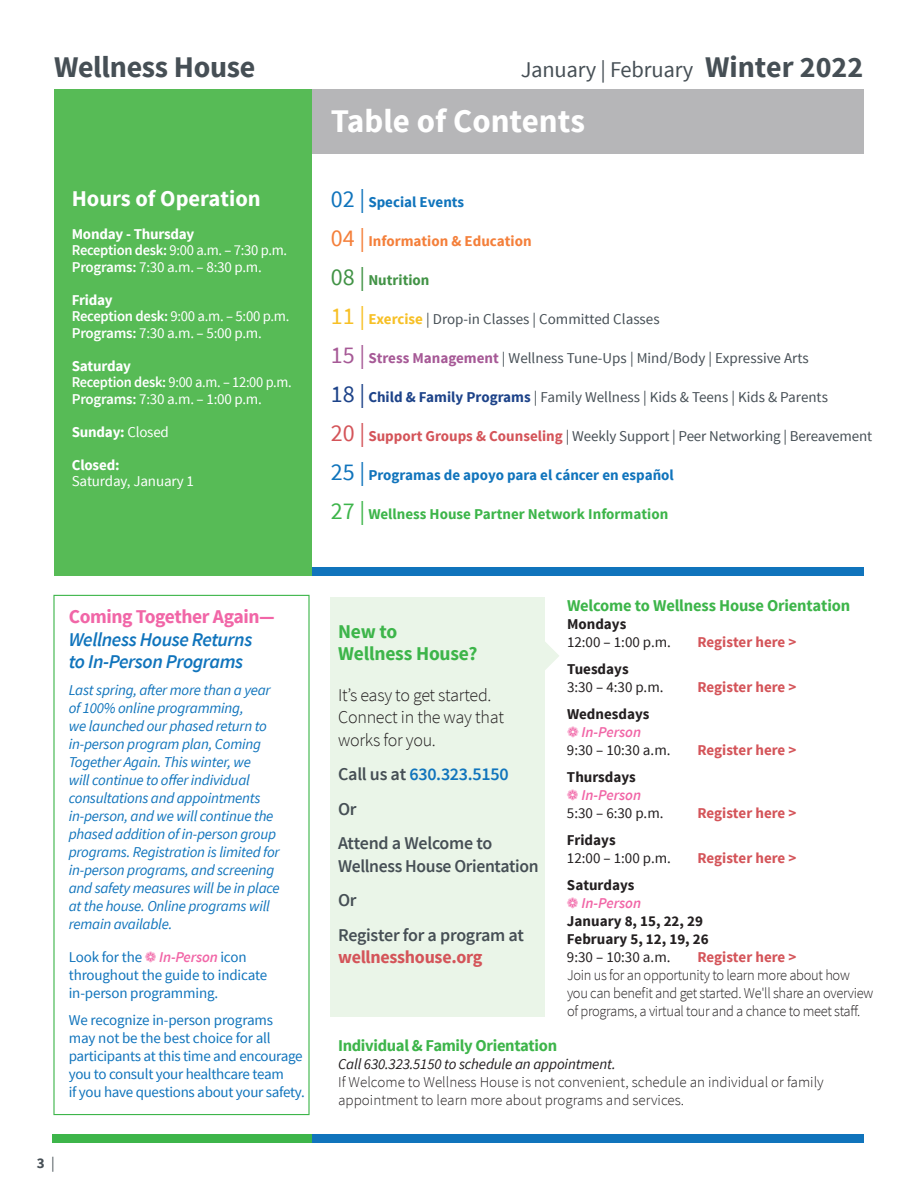
<style>
.page{position:relative;width:918px;height:1188px;background:#fff}
.page>*{position:absolute;margin:0;border:0;box-sizing:border-box;transform-origin:0 0}
.t1{font:700 33px "Source Sans Pro";color:#fff}
.t2{font:700 30px "Source Sans Pro";letter-spacing:-.01em;color:#464f55}
.t3{font:22.5px "Source Sans Pro";letter-spacing:-.01em;color:#464f55}
.t4{font:700 22.5px "Source Sans Pro";color:#fff}
.t5{font:italic 600 19.5px/22.5px "Source Sans Pro";letter-spacing:-.02em;color:#1074bc}
.t6{font:700 19.5px "Source Sans Pro";letter-spacing:-.02em;color:#f166a7}
.t7{font:700 19.5px/22.5px "Source Sans Pro";letter-spacing:-.01em;color:#3db54a}
.t8{font:600 18px/34.5px "Source Sans Pro";letter-spacing:-.015em;color:#464f55}
.t9{font:300 18px/22.5px "Source Sans Pro";letter-spacing:-.015em;color:#231f20}
.t10{font:700 18px "Source Sans Pro";letter-spacing:-.015em;color:#d45459}
.t11{font:700 16.5px "Source Sans Pro";letter-spacing:-.02em;color:#3db54a}
.t12{font:italic 15px/18px "Source Sans Pro";letter-spacing:-.015em;color:#1074bc}
.t13{font:15px "Source Sans Pro";color:#464f55}
.t14{font:15px/18px "Source Sans Pro";letter-spacing:-.02em;color:#1074bc}
.t15{font:15px/16.5px "Source Sans Pro";letter-spacing:-.015em;color:#fff}
.t16{font:300 15px/18px "Source Sans Pro";letter-spacing:-.02em;color:#231f20;scale:.96 1}
.t17{font:300 15px/18px "Source Sans Pro";color:#231f20}
.t18{font:700 15px/18px "Source Sans Pro";color:#231f20}
.t19{font:15px "Source Sans Pro";color:#231f20}
.t20{font:700 15px "Source Sans Pro";color:#d45459}
.t21{font:15px/16.5px "Source Sans Pro";letter-spacing:-.015em;color:#fff;scale:.96 1}
.t22{font:700 15px "Source Sans Pro";color:#1074bc}
.t23{font:700 15px "Source Sans Pro";color:#3db54a}
.t24{font:italic 15px "Source Sans Pro";letter-spacing:-.01em;color:#231f20}
.t25{font:italic 600 15px "Source Sans Pro";color:#f166a7}
.t26{font:700 15px "Source Sans Pro";color:#f47f3a}
.t27{font:700 15px "Source Sans Pro";letter-spacing:-.015em;color:#fff}
.t28{font:700 15px "Source Sans Pro";color:#429346}
.t29{font:700 15px "Source Sans Pro";color:#464f55}
.s1{font-weight:700;font-size:30px}
.s2{font-weight:400;font-size:24px}
.s3{font-size:24px;color:#f7c026}
.s4{font-weight:700;color:#f7c026}
.s5{font-size:24px;color:#a65996}
.s6{font-weight:700;color:#a65996}
.s7{font-size:24px;color:#1d4389}
.s8{font-weight:700;color:#1d4389}
.s9{font-size:24px;color:#d45459}
.s10{font-weight:700;color:#d45459}
.s11{font-weight:700}
.s12{font-weight:600}
.s13{font-weight:400}
.s14{font-weight:600;font-style:italic;color:#f166a7}
.s15{color:#1074bc}
</style>
<div class="page">
<div style="left:53px;top:595px;width:257px;height:520px;border:1px solid #3db54a"></div>
<div style="left:312px;top:90px;width:552px;height:64px;background:#b6b6b8"></div>
<div style="left:54px;top:90px;width:258px;height:486px;background:#57bb56"></div>
<div style="left:312px;top:1134px;width:552px;height:9px;background:#1074bc"></div>
<svg style="left:545px;top:642px;width:14px;height:28px"></svg>
<div style="left:330px;top:597px;width:215px;height:420px;background:#eaf5e8"></div>
<div style="left:312px;top:567px;width:552px;height:9px;background:#1074bc"></div>
<div style="left:53px;top:1134px;width:259px;height:9px;background:#3db54a"></div>
<h2 class="t2" style="left:54px;top:48px;width:203px">Wellness House</h2>
<h3 class="t3" style="left:521px;top:55px;width:344px">January | February <span class="s1">Winter 2022</span></h3>
<h1 class="t1" style="left:331px;top:100px;width:256px">Table of Contents</h1>
<h3 class="t4" style="left:72px;top:184px;width:190px">Hours of Operation</h3>
<p class="t22" style="left:331px;top:192px;width:135px"><span class="s2">02 |</span> Special Events</p>
<p class="t26" style="left:331px;top:231px;width:202px"><span class="s2">04 |</span> Information &amp; Education</p>
<p class="t28" style="left:331px;top:270px;width:100px"><span class="s2">08 |</span> Nutrition</p>
<p class="t13" style="left:331px;top:310px;width:330px"><span class="s3">11 |</span> <span class="s4">Exercise</span> | Drop-in Classes | Committed Classes</p>
<p class="t13" style="left:331px;top:349px;width:480px"><span class="s5">15 |</span> <span class="s6">Stress Management</span> | Wellness Tune-Ups | Mind/Body | Expressive Arts</p>
<p class="t13" style="left:331px;top:388px;width:499px"><span class="s7">18 |</span> <span class="s8">Child &amp; Family Programs</span> | Family Wellness | Kids &amp; Teens | Kids &amp; Parents</p>
<p class="t13" style="left:331px;top:427px;width:543px"><span class="s9">20 |</span> <span class="s10">Support Groups &amp; Counseling</span> | Weekly Support | Peer Networking | Bereavement</p>
<p class="t22" style="left:331px;top:465px;width:345px"><span class="s2">25 |</span> Programas de apoyo para el cáncer en español</p>
<p class="t23" style="left:331px;top:504px;width:339px"><span class="s2">27 |</span> Wellness House Partner Network Information</p>
<p class="t15" style="left:72px;top:226px;width:217px"><span class="s11">Monday - Thursday<br></span><span class="s12">Reception desk:</span> 9:00 a.m. – 7:30 p.m.<br><span class="s12">Programs:</span> 7:30 a.m. – 8:30 p.m.</p>
<p class="t15" style="left:72px;top:292px;width:219px"><span class="s11">Friday<br></span><span class="s12">Reception desk:</span> 9:00 a.m. – 5:00 p.m.<br><span class="s12">Programs:</span> 7:30 a.m. – 5:00 p.m.</p>
<p class="t21" style="left:72px;top:358px;width:231px"><span class="s11">Saturday<br></span><span class="s12">Reception desk:</span> 9:00 a.m. – 12:00 p.m.<br><span class="s12">Programs:</span> 7:30 a.m. – 1:00 p.m.</p>
<p class="t27" style="left:72px;top:422px;width:99px">Sunday: <span class="s13">Closed</span></p>
<p class="t27" style="left:72px;top:455px;width:49px">Closed:</p>
<p class="t15" style="left:72px;top:473px;width:124px">Saturday, January 1</p>
<h3 class="t6" style="left:69px;top:604px;width:207px">Coming Together Again—</h3>
<h3 class="t5" style="left:69px;top:628px;width:185px">Wellness House Returns to In-Person Programs</h3>
<p class="t12" style="left:69px;top:681px;width:213px">Last spring, after more than a year of 100% online programming,<br>we launched our phased return to in-person program plan, Coming<br>Together Again. This winter, we<br>will continue to offer individual consultations and appointments in-person, and we will continue the phased addition of in-person group programs. Registration is limited for in-person programs, and screening and safety measures will be in place at the house. Online programs will remain available.</p>
<p class="t14" style="left:69px;top:949px;width:200px">Look for the <span class="s14">In-Person</span> icon throughout the guide to indicate in-person programming.</p>
<p class="t14" style="left:69px;top:1012px;width:238px">We recognize in-person programs<br>may not be the best choice for all participants at this time and encourage you to consult your healthcare team<br>if you have questions about your safety.</p>
<p class="t29" style="left:37px;top:1154px;width:19px">3 <span class="s13">|</span></p>
<h3 class="t7" style="left:338px;top:621px;width:141px">New to<br>Wellness House?</h3>
<p class="t9" style="left:338px;top:684px;width:167px">It’s easy to get started.<br>Connect in the way that works for you.</p>
<p class="t8" style="left:338px;top:758px;width:172px">Call us at <span class="s15">630.323.5150<br></span>Or<br>Attend a Welcome to</p>
<p class="t8" style="left:338px;top:849px;width:202px">Wellness House Orientation<br>Or<br>Register for a program at</p>
<p class="t10" style="left:338px;top:946px;width:146px">wellnesshouse.org</p>
<p class="t11" style="left:567px;top:595px;width:285px">Welcome to Wellness House Orientation</p>
<p class="t18" style="left:567px;top:616px;width:61px">Mondays</p>
<p class="t19" style="left:567px;top:633px;width:106px">12:00 – 1:00 p.m.</p>
<p class="t20" style="left:698px;top:633px;width:100px">Register here &gt;</p>
<p class="t18" style="left:567px;top:661px;width:63px">Tuesdays</p>
<p class="t19" style="left:567px;top:678px;width:98px">3:30 – 4:30 p.m.</p>
<p class="t20" style="left:698px;top:678px;width:100px">Register here &gt;</p>
<p class="t18" style="left:567px;top:706px;width:84px">Wednesdays</p>
<p class="t25" style="left:581px;top:723px;width:61px">In-Person</p>
<p class="t19" style="left:567px;top:741px;width:105px">9:30 – 10:30 a.m.</p>
<p class="t20" style="left:697px;top:741px;width:100px">Register here &gt;</p>
<p class="t18" style="left:567px;top:769px;width:70px">Thursdays</p>
<p class="t25" style="left:581px;top:786px;width:61px">In-Person</p>
<p class="t19" style="left:567px;top:804px;width:98px">5:30 – 6:30 p.m.</p>
<p class="t20" style="left:697px;top:804px;width:100px">Register here &gt;</p>
<p class="t18" style="left:567px;top:832px;width:50px">Fridays</p>
<p class="t19" style="left:567px;top:849px;width:106px">12:00 – 1:00 p.m.</p>
<p class="t20" style="left:697px;top:849px;width:100px">Register here &gt;</p>
<p class="t18" style="left:567px;top:877px;width:69px">Saturdays</p>
<p class="t25" style="left:581px;top:894px;width:61px">In-Person</p>
<p class="t18" style="left:567px;top:913px;width:143px">January 8, 15, 22, 29<br>February 5, 12, 19, 26</p>
<p class="t19" style="left:567px;top:948px;width:105px">9:30 – 10:30 a.m.</p>
<p class="t20" style="left:697px;top:948px;width:100px">Register here &gt;</p>
<p class="t16" style="left:567px;top:966px;width:321px">Join us for an opportunity to learn more about how you can benefit and get started. We'll share an overview of programs, a virtual tour and a chance to meet staff.</p>
<p class="t11" style="left:338px;top:1035px;width:220px">Individual &amp; Family Orientation</p>
<p class="t24" style="left:338px;top:1055px;width:279px">Call 630.323.5150 to schedule an appointment.</p>
<p class="t17" style="left:338px;top:1073px;width:487px">If Welcome to Wellness House is not convenient, schedule an individual or family appointment to learn more about programs and services.</p>
</div>
